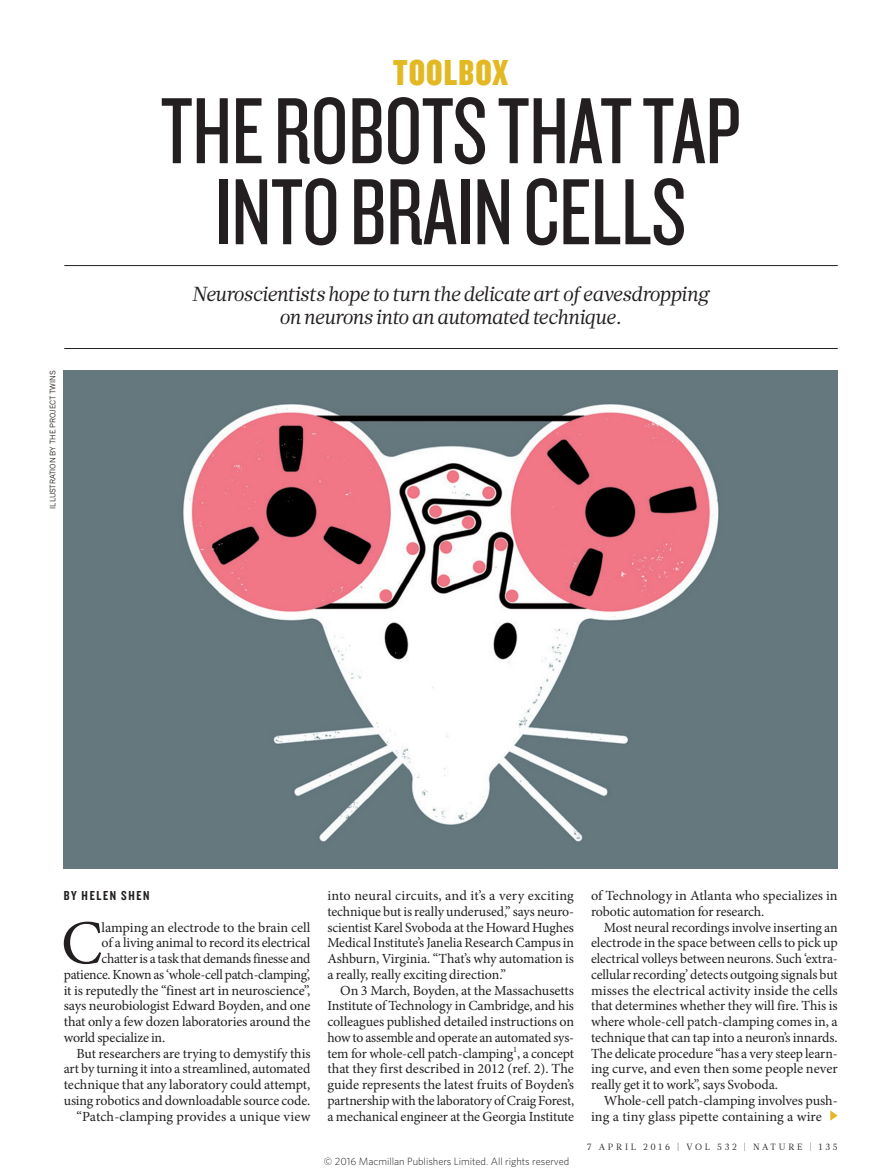
<style>
.page{position:relative;width:893px;height:1174px;background:#fff}
.page>*{position:absolute;margin:0;border:0;box-sizing:border-box;transform-origin:0 0}
.TECH_FEAT_HEAD{font:97.5px/81px "Knockout 28 Junior Feathrwt";letter-spacing:-.005em;color:#231f20;text-align:center}
.BODY_DROP_CAP{font:62.4px "Minion Pro";color:#231f20}
.t1{font:37.5px "Knockout 69 Full Liteweight";letter-spacing:.03em;color:#e3b923}
.INTRO{font:italic 20.25px/23.7px "Glosa Math";letter-spacing:-.01em;color:#231f20;text-align:center}
.BODY_INDENT{font:13.95px/15.8px "Minion Pro";letter-spacing:-.005em;color:#231f20;text-align:justify}
.BODY_DROP_CAP-2{font:13.95px "Minion Pro";letter-spacing:-.015em;color:#231f20}
.AUTHOR_BYLINE{font:13.5px "Knockout 49 Liteweight";letter-spacing:.12em;color:#231f20}
.t2{font:300 10.5px "Whitney";color:#231f20}
.t3{font:9px "Glosa Math";letter-spacing:.3em;color:#231f20}
.PIC_CREDIT{font:7.5px "News Gothic MTOT";color:#231f20}
</style>
<div class="page">
<img style="left:64px;top:370px;width:774px;height:498px">
<svg style="left:830px;top:1110px;width:8px;height:10px"></svg>
<hr style="left:64px;top:265px;width:774px;height:1px;background:#231f20">
<hr style="left:64px;top:348px;width:774px;height:1px;background:#231f20">
<p class="PIC_CREDIT" style="left:48px;top:508px;width:140px;rotate:-90deg">ILLUSTRATION BY THE PROJECT TWINS</p>
<h3 class="t1" style="left:393px;top:49px;width:116px">TOOLBOX</h3>
<p class="TECH_FEAT_HEAD" style="left:161px;top:87px;width:582px">THE ROBOTS THAT TAP<br>INTO BRAIN CELLS</p>
<p class="INTRO" style="left:192px;top:282px;width:519px">Neuroscientists hope to turn the delicate art of eavesdropping on neurons into an automated technique.</p>
<p class="AUTHOR_BYLINE" style="left:64px;top:887px;width:87px">BY HELEN SHEN</p>
<p class="BODY_DROP_CAP" style="left:61px;top:901px;width:43px">C</p>
<p class="BODY_DROP_CAP-2" style="left:102px;top:917px;width:210px">lamping an electrode to the brain cell</p>
<p class="BODY_DROP_CAP-2" style="left:102px;top:933px;width:210px">of a living animal to record its electrical</p>
<p class="BODY_DROP_CAP-2" style="left:102px;top:949px;width:210px">chatter is a task that demands finesse and</p>
<p class="BODY_DROP_CAP-2" style="left:64px;top:965px;width:248px">patience. Known as ‘whole-cell patch-clamping’,</p>
<p class="BODY_DROP_CAP-2" style="left:64px;top:980px;width:248px">it is reputedly the “finest art in neuroscience”,</p>
<p class="BODY_DROP_CAP-2" style="left:64px;top:996px;width:248px">says neurobiologist Edward Boyden, and one</p>
<p class="BODY_DROP_CAP-2" style="left:64px;top:1012px;width:248px">that only a few dozen laboratories around the</p>
<p class="BODY_DROP_CAP-2" style="left:64px;top:1028px;width:103px">world specialize in.</p>
<p class="BODY_INDENT" style="left:64px;top:1045px;width:248px;text-indent:13px">But researchers are trying to demystify this art by turning it into a streamlined, automated technique that any laboratory could attempt, using robotics and downloadable source code.</p>
<p class="BODY_INDENT" style="left:77px;top:1108px;width:235px">“Patch-clamping provides a unique view</p>
<p class="BODY_INDENT" style="left:327px;top:888px;width:248px">into neural circuits, and it’s a very exciting technique but is really underused,” says neuro&shy;scientist Karel Svoboda at the Howard Hughes Medical Institute’s Janelia Research Campus in Ashburn, Virginia. “That’s why automation is a really, really exciting direction.”</p>
<p class="BODY_INDENT" style="left:327px;top:982px;width:248px;text-indent:13px">On 3 March, Boyden, at the Massachusetts Institute of Technology in Cambridge, and his colleagues published detailed instructions on how to assemble and operate an automated sys&shy;tem for whole-cell patch-clamping<sup>1</sup>, a concept that they first described in 2012 (ref. 2). The guide represents the latest fruits of Boyden’s partnership with the laboratory of Craig Forest, a mechanical engineer at the Georgia Institute</p>
<p class="t2" style="left:324px;top:1154px;width:247px">© 2016 Macmillan Publishers Limited. All rights reserved</p>
<p class="BODY_INDENT" style="left:591px;top:888px;width:248px">of Technology in Atlanta who specializes in robotic automation for research.</p>
<p class="BODY_INDENT" style="left:591px;top:919px;width:248px;text-indent:13px">Most neural recordings involve inserting an electrode in the space between cells to pick up electrical volleys between neurons. Such ‘extra&shy;cellular recording’ detects outgoing signals but misses the electrical activity inside the cells that determines whether they will fire. This is where whole-cell patch-clamping comes in, a technique that can tap into a neuron’s innards.<br>The delicate procedure “has a very steep learn&shy;ing curve, and even then some people never really get it to work”, says Svoboda.</p>
<p class="BODY_INDENT" style="left:591px;top:1092px;width:248px;text-indent:13px">Whole-cell patch-clamping involves push&shy;ing a tiny glass pipette containing a wire</p>
<p class="t3" style="left:587px;top:1141px;width:252px">7 APRIL 2016 | VOL 532 | NATURE | 135</p>
</div>
